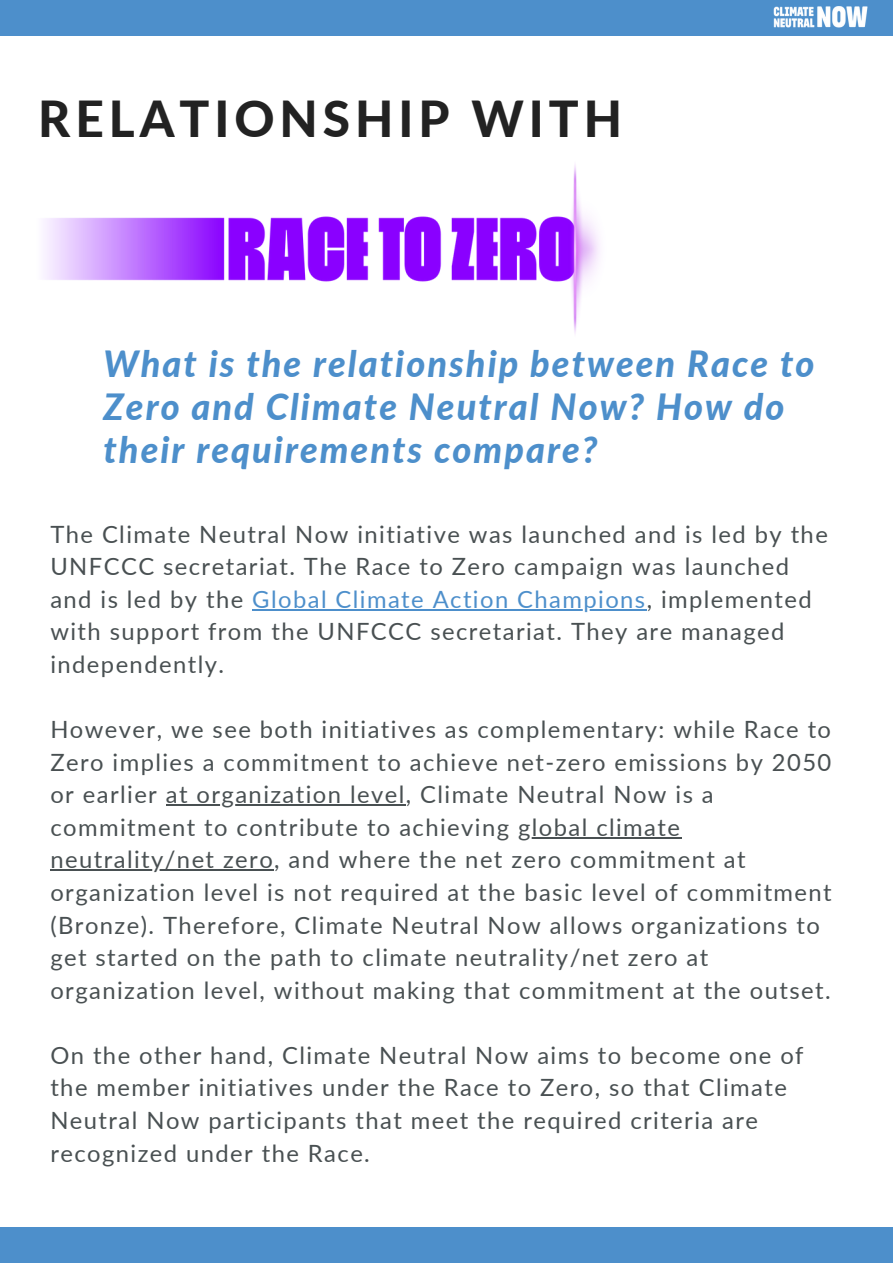
<style>
.page{position:relative;width:893px;height:1264px;background:#fff}
.page>*{position:absolute;margin:0;border:0;box-sizing:border-box;transform-origin:0 0}
.t1{font:800 49.65px "Lato";letter-spacing:.1em;color:#222}
.t2{font:italic 800 36.15px/42.8px "Lato";letter-spacing:.055em;color:#4d8fcb}
.t3{font:23.85px/32.5px "Lato";letter-spacing:.06em;color:#495052}
.s1{color:#4d8fcb}
</style>
<div class="page">
<div style="left:0;top:0;width:892px;height:36px;background:#4d8fcb"></div>
<img style="left:773px;top:6px;width:95px;height:22px">
<div style="left:0;top:1226px;width:892px;height:36px;background:#4d8fcb"></div>
<hr style="left:252px;top:609px;width:394px;height:1px;background:#4d8fcb">
<hr style="left:166px;top:804px;width:240px;height:1px;background:#495052">
<hr style="left:518px;top:837px;width:163px;height:1px;background:#495052">
<hr style="left:50px;top:869px;width:224px;height:1px;background:#495052">
<img style="left:43px;top:164px;width:557px;height:170px">
<h1 class="t1" style="left:38px;top:88px;width:585px">RELATIONSHIP WITH</h1>
<h2 class="t2" style="left:103px;top:342px;width:712px">What is the relationship between Race to<br>Zero and Climate Neutral Now? How do their requirements compare?</h2>
<p class="t3" style="left:50px;top:517px;width:779px">The Climate Neutral Now initiative was launched and is led by the UNFCCC secretariat. The Race to Zero campaign was launched and is led by the <span class="s1">Global Climate Action Champions</span>, implemented with support from the UNFCCC secretariat. They are managed independently.</p>
<p class="t3" style="left:50px;top:712px;width:782px">However, we see both initiatives as complementary: while Race to Zero implies a commitment to achieve net-zero emissions by 2050 or earlier at organization level, Climate Neutral Now is a commitment to contribute to achieving global climate neutrality/net zero, and where the net zero commitment at organization level is not required at the basic level of commitment (Bronze). Therefore, Climate Neutral Now allows organizations to get started on the path to climate neutrality/net zero at organization level, without making that commitment at the outset.</p>
<p class="t3" style="left:50px;top:1038px;width:754px">On the other hand, Climate Neutral Now aims to become one of the member initiatives under the Race to Zero, so that Climate Neutral Now participants that meet the required criteria are recognized under the Race.</p>
</div>
